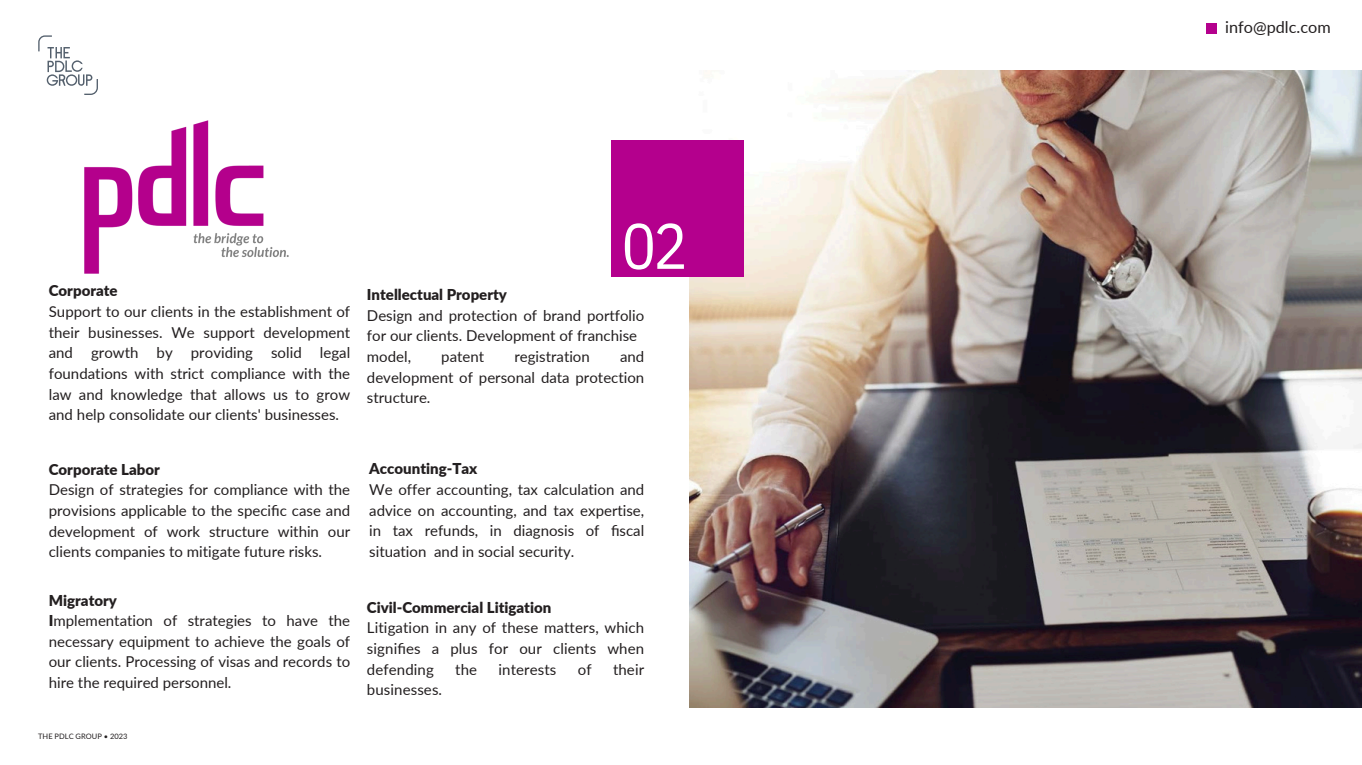
<style>
.page{position:relative;width:1362px;height:765px;background:#fff}
.page>*{position:absolute;margin:0;border:0;box-sizing:border-box;transform-origin:0 0}
.t1{font:64px "IBM Plex Sans Cond";color:#fff}
.t2{font:16.25px "Lato";color:#231f20}
.t3{font:15px/20.6px "Lato";color:#231f20}
.t4{font:7.5px "Lato";color:#231f20}
.s1{font-weight:900}
</style>
<div class="page">
<svg style="left:38px;top:35px;width:60px;height:60px"></svg>
<img style="left:84px;top:120px;width:205px;height:154px">
<div style="left:1206px;top:23px;width:10px;height:11px;background:#b4008d"></div>
<img style="left:689px;top:71px;width:672px;height:636px">
<div style="left:611px;top:140px;width:132px;height:136px;background:#b4008d"></div>
<h1 class="t3" style="left:49px;top:280px;width:303px"><span class="s1">Corporate<br></span>Support to our clients in the establishment of their businesses. We support development and growth by providing solid legal foundations with strict compliance with the law and knowledge that allows us to grow and help consolidate our clients' businesses.</h1>
<h1 class="t1" style="left:621px;top:203px;width:68px">02</h1>
<h1 class="t3" style="left:367px;top:284px;width:279px"><span class="s1">Intellectual Property<br></span>Design and protection of brand portfolio for our clients. Development of franchise model,</h1>
<h1 class="t3" style="left:367px;top:346px;width:279px;text-align:justify;text-indent:253px">and development of personal data protection structure.</h1>
<h1 class="t3" style="left:441px;top:346px;width:44px">patent</h1>
<h1 class="t3" style="left:514px;top:346px;width:77px">registration</h1>
<h1 class="t3" style="left:369px;top:458px;width:276px"><span class="s1">Accounting-Tax<br></span>We offer accounting, tax calculation and advice on accounting, and tax expertise, in tax refunds, in diagnosis of fiscal situation and in social security.</h1>
<h1 class="t3" style="left:49px;top:459px;width:303px"><span class="s1">Corporate Labor<br></span>Design of strategies for compliance with the provisions applicable to the specific case and development of work structure within our clients companies to mitigate future risks.</h1>
<p class="t3" style="left:49px;top:589px;width:303px"><span class="s1">Migratory<br>I</span>mplementation of strategies to have the necessary equipment to achieve the goals of our clients. Processing of visas and records to hire the required personnel.</p>
<p class="t3" style="left:367px;top:597px;width:279px"><span class="s1">Civil-Commercial Litigation<br></span>Litigation in any of these matters, which signifies a plus for our clients when defending</p>
<p class="t3" style="left:455px;top:658px;width:23px">the</p>
<p class="t3" style="left:498px;top:658px;width:59px">interests</p>
<p class="t3" style="left:577px;top:658px;width:15px">of</p>
<p class="t3" style="left:613px;top:658px;width:33px">their</p>
<p class="t3" style="left:367px;top:679px;width:77px">businesses.</p>
<h1 class="t4" style="left:38px;top:732px;width:91px">THE PDLC GROUP • 2023</h1>
<p class="t2" style="left:1225px;top:17px;width:107px">info@pdlc.com</p>
</div>
